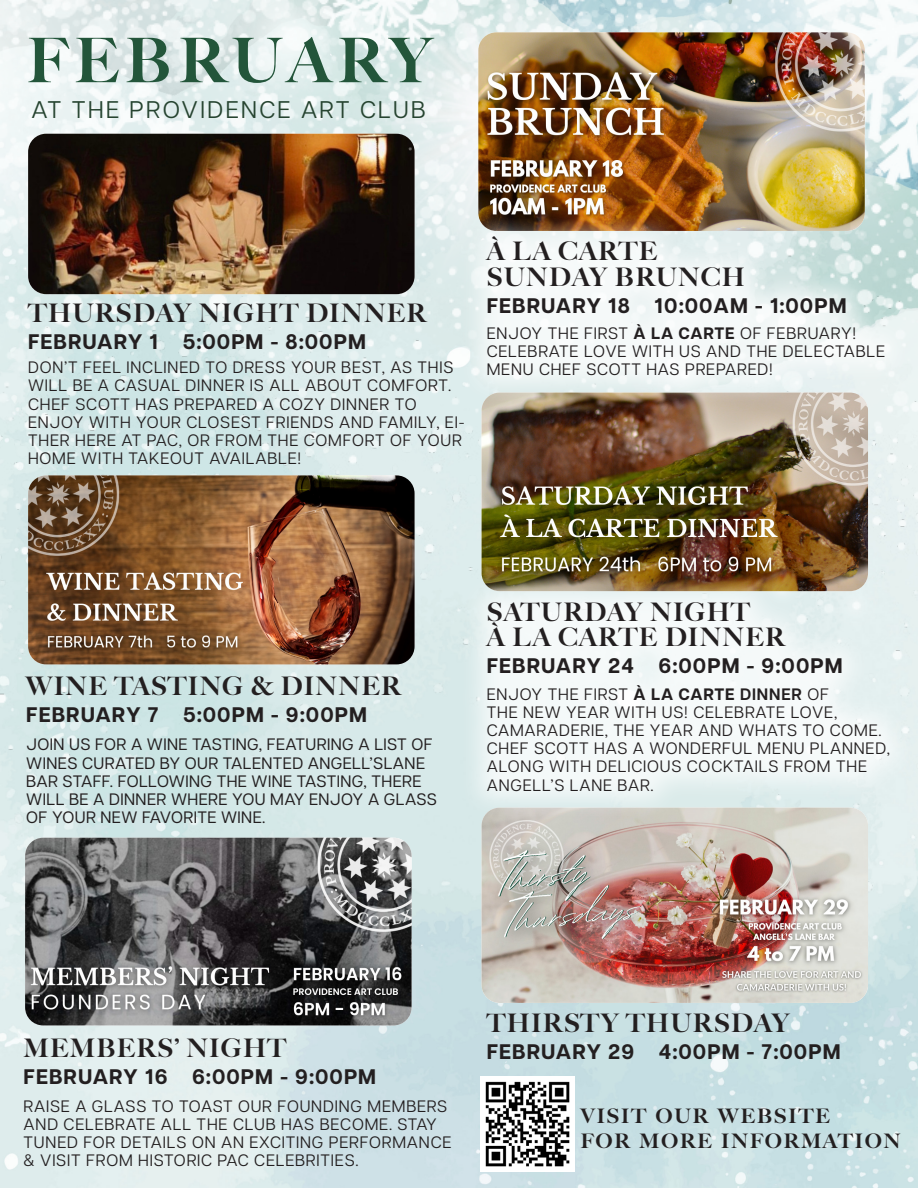
<style>
.page{position:relative;width:918px;height:1188px;background:#fff}
.page>*{position:absolute;margin:0;border:0;box-sizing:border-box;transform-origin:0 0}
.t1{font:900 61.65px "Big Caslon FB";letter-spacing:.11em;color:#23553a}
.t2{font:700 28.5px/25.5px "Big Caslon FB";letter-spacing:.05em;color:#231f20}
.t3{font:900 25.5px/25.5px "Big Caslon FB";letter-spacing:.05em;color:#231f20}
.t4{font:24px "Articulat CF";letter-spacing:.1em;color:#264430}
.t5{font:700 21px "Articulat CF";letter-spacing:.05em;color:#231f20}
.t6{font:16.5px/18px "Articulat CF";letter-spacing:.05em;color:#231f20}
.t7{font:16.5px/18px "Articulat CF";letter-spacing:.025em;color:#231f20}
.s1{font-weight:700}
.s2{font-weight:600}
</style>
<div class="page">
<img style="left:0;top:1000px;width:918px;height:188px">
<img style="left:0;top:0;width:918px;height:1000px">
<img style="left:28px;top:475px;width:387px;height:189px">
<img style="left:25px;top:838px;width:387px;height:187px">
<img style="left:478px;top:32px;width:387px;height:177px">
<img style="left:482px;top:819px;width:386px;height:184px">
<img style="left:480px;top:1077px;width:95px;height:95px">
<img style="left:482px;top:404px;width:386px;height:169px">
<div style="left:458px;top:209px;width:455px;height:195px;background:#fff;opacity:.75"></div>
<div style="left:458px;top:573px;width:459px;height:246px;background:#fff;opacity:.75"></div>
<img style="left:28px;top:134px;width:387px;height:160px">
<p class="t1" style="left:27px;top:24px;width:406px">FEBRUARY</p>
<p class="t4" style="left:31px;top:92px;width:396px">AT THE PROVIDENCE ART CLUB</p>
<p class="t3" style="left:28px;top:301px;width:400px">THURSDAY NIGHT DINNER</p>
<p class="t5" style="left:28px;top:327px;width:339px">FEBRUARY 1 5:00PM - 8:00PM</p>
<p class="t6" style="left:28px;top:358px;width:438px">DON’T FEEL INCLINED TO DRESS YOUR BEST, AS THIS WILL BE A CASUAL DINNER IS ALL ABOUT COMFORT.<br>CHEF SCOTT HAS PREPARED A COZY DINNER TO ENJOY WITH YOUR CLOSEST FRIENDS AND FAMILY, EI-THER HERE AT PAC, OR FROM THE COMFORT OF YOUR HOME WITH TAKEOUT AVAILABLE!</p>
<p class="t3" style="left:487px;top:239px;width:260px">À LA CARTE<br>SUNDAY BRUNCH</p>
<p class="t5" style="left:487px;top:290px;width:361px">FEBRUARY 18 10:00AM - 1:00PM</p>
<p class="t6" style="left:487px;top:323px;width:400px">ENJOY THE FIRST <span class="s1">À LA CARTE</span> OF FEBRUARY!<br>CELEBRATE LOVE WITH US AND THE DELECTABLE<br>MENU CHEF SCOTT HAS PREPARED!</p>
<p class="t3" style="left:26px;top:673px;width:376px">WINE TASTING &amp; DINNER</p>
<p class="t5" style="left:26px;top:699px;width:342px">FEBRUARY 7 5:00PM - 9:00PM</p>
<p class="t7" style="left:26px;top:735px;width:412px">JOIN US FOR A WINE TASTING, FEATURING A LIST OF WINES CURATED BY OUR TALENTED ANGELL’SLANE BAR STAFF. FOLLOWING THE WINE TASTING, THERE WILL BE A DINNER WHERE YOU MAY ENJOY A GLASS OF YOUR NEW FAVORITE WINE.</p>
<p class="t3" style="left:487px;top:599px;width:300px">SATURDAY NIGHT<br>À LA CARTE DINNER</p>
<p class="t5" style="left:487px;top:650px;width:357px">FEBRUARY 24 6:00PM - 9:00PM</p>
<p class="t6" style="left:487px;top:684px;width:405px">ENJOY THE FIRST <span class="s1">À LA CARTE</span> <span class="s2">DINNER</span> OF<br>THE NEW YEAR WITH US! CELEBRATE LOVE, CAMARADERIE, THE YEAR AND WHATS TO COME.<br>CHEF SCOTT HAS A WONDERFUL MENU PLANNED, ALONG WITH DELICIOUS COCKTAILS FROM THE ANGELL’S LANE BAR.</p>
<p class="t3" style="left:487px;top:1011px;width:304px">THIRSTY THURSDAY</p>
<p class="t5" style="left:487px;top:1036px;width:355px">FEBRUARY 29 4:00PM - 7:00PM</p>
<p class="t3" style="left:24px;top:1035px;width:264px">MEMBERS’ NIGHT</p>
<p class="t5" style="left:24px;top:1061px;width:354px">FEBRUARY 16 6:00PM - 9:00PM</p>
<p class="t6" style="left:24px;top:1096px;width:429px">RAISE A GLASS TO TOAST OUR FOUNDING MEMBERS AND CELEBRATE ALL THE CLUB HAS BECOME. STAY TUNED FOR DETAILS ON AN EXCITING PERFORMANCE &amp; VISIT FROM HISTORIC PAC CELEBRITIES.</p>
<p class="t2" style="left:580px;top:1100px;width:322px">visit our website<br>for more information</p>
</div>
